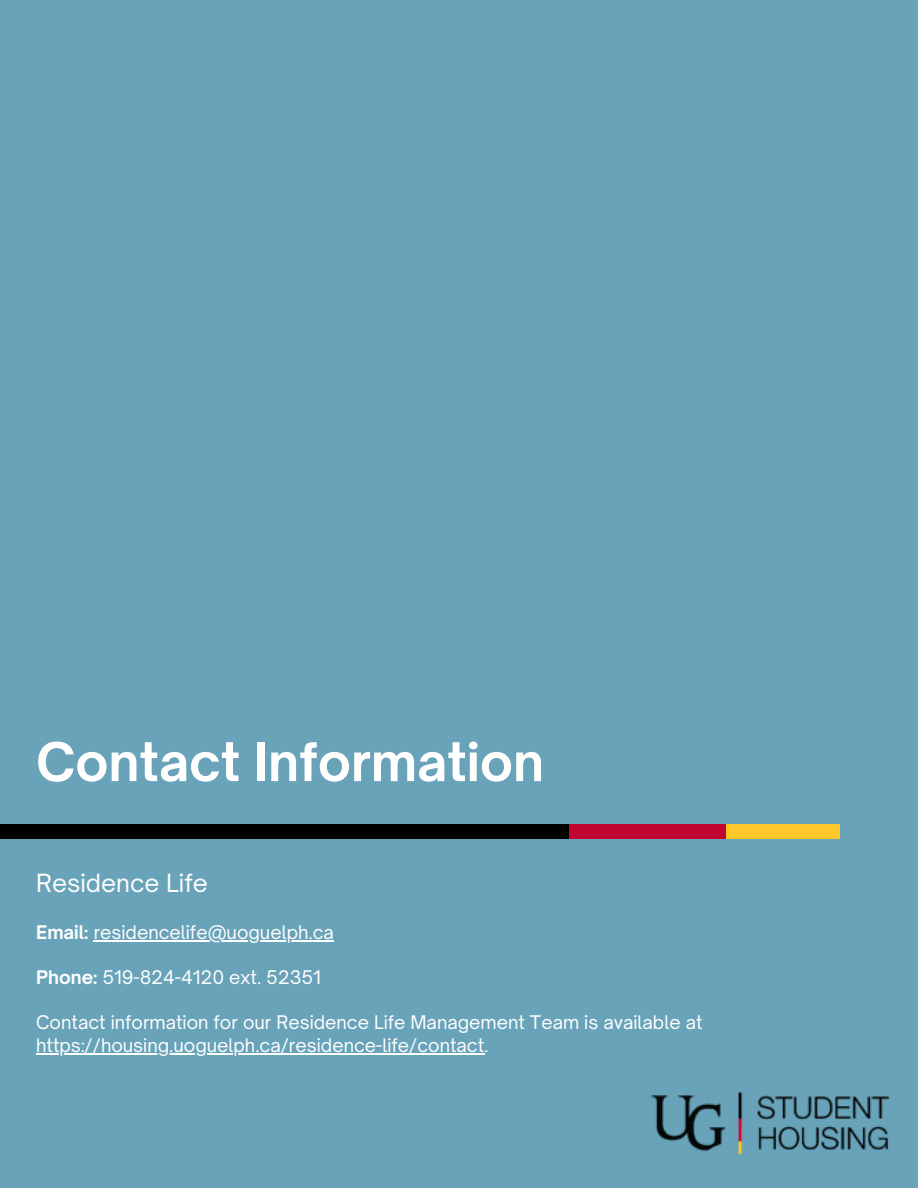
<style>
.page{position:relative;width:918px;height:1188px;background:#69a3b9}
.page>*{position:absolute;margin:0;border:0;box-sizing:border-box;transform-origin:0 0}
.t1{font:700 51px "Open Sauce One";color:#fff}
.t2{font:24px "Open Sauce One";color:#fff}
.t3{font:18px/22.5px "Open Sauce One";color:#fff}
.s1{font-weight:700}
</style>
<div class="page">
<img style="left:651px;top:1092px;width:239px;height:63px">
<div style="left:0;top:824px;width:575px;height:15px;background:#000"></div>
<div style="left:569px;top:824px;width:160px;height:15px;background:#c20430"></div>
<div style="left:726px;top:824px;width:113px;height:15px;background:#ffc72a"></div>
<hr style="left:94px;top:940px;width:240px;height:2px;background:#fff">
<hr style="left:36px;top:1053px;width:448px;height:1px;background:#fff">
<h2 class="t1" style="left:36px;top:730px;width:509px">Contact Information</h2>
<p class="t2" style="left:36px;top:868px;width:173px">Residence Life</p>
<p class="t3" style="left:36px;top:921px;width:299px"><span class="s1">Email:</span> residencelife@uoguelph.ca</p>
<p class="t3" style="left:36px;top:966px;width:286px"><span class="s1">Phone:</span> 519-824-4120 ext. 52351</p>
<p class="t3" style="left:36px;top:1011px;width:668px">Contact information for our Residence Life Management Team is available at https://housing.uoguelph.ca/residence-life/contact.</p>
</div>
